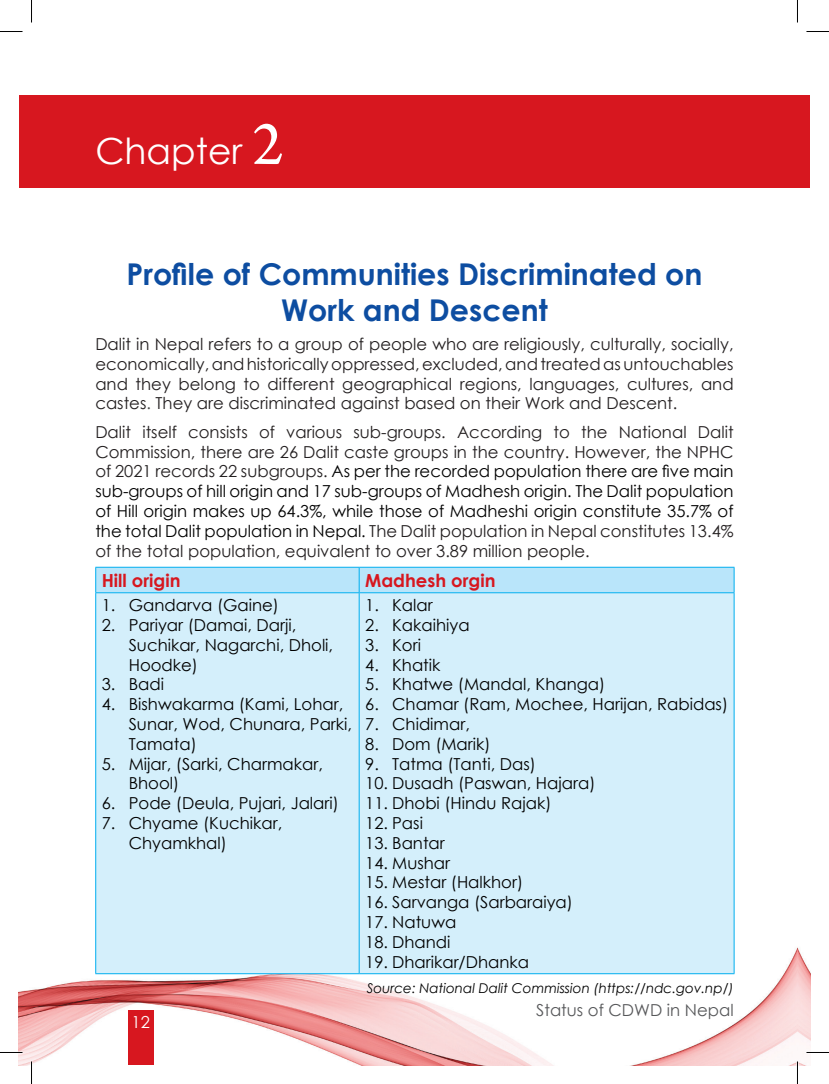
<style>
.page{position:relative;width:829px;height:1084px;background:#fff}
.page>*{position:absolute;margin:0;border:0;box-sizing:border-box;transform-origin:0 0}
.chapter{font:36px "Century Gothic";color:#fff}
.chapter-2{font:700 30px/36px "Century Gothic";color:#0d4da1;text-align:center}
.sub_head{font:700 18px "Century Gothic";color:#d7171f}
.body_text{font:16.5px/19.8px "Century Gothic";color:#231f20;text-align:justify}
.t1{font:16.5px/19.8px "Century Gothic";color:#000}
.t2{font:16.5px "Century Gothic";color:#57585a}
.t3{font:16.5px "Century Gothic";color:#fff}
.t4{font:italic 13.5px "Century Gothic";color:#000}
.s1{font-family:"Arno Pro";font-size:66px}
.s2{color:#494949}
.s3{color:#000}
</style>
<div class="page">
<img style="left:19px;top:938px;width:791px;height:127px">
<div style="left:128px;top:1010px;width:26px;height:55px;background:#d7171f"></div>
<div style="left:96px;top:593px;width:637px;height:380px;background:#d4effb"></div>
<div style="left:95px;top:567px;width:639px;height:25px;background:#b9e5fa"></div>
<hr style="left:95px;top:592px;width:264px;height:1px;background:#00aeef">
<hr style="left:95px;top:593px;width:1px;height:380px;background:#00aeef">
<hr style="left:359px;top:592px;width:375px;height:1px;background:#00aeef">
<hr style="left:359px;top:593px;width:1px;height:380px;background:#00aeef">
<hr style="left:733px;top:593px;width:1px;height:380px;background:#00aeef">
<hr style="left:95px;top:973px;width:264px;height:1px;background:#00aeef">
<hr style="left:359px;top:973px;width:375px;height:1px;background:#00aeef">
<div style="left:19px;top:95px;width:778px;height:93px;background:#d7171f"></div>
<div style="left:797px;top:95px;width:13px;height:93px;background:#d7171f"></div>
<hr style="left:0;top:1051px;width:22px;height:2px;background:#fff">
<hr style="left:806px;top:1051px;width:22px;height:2px;background:#fff">
<hr style="left:796px;top:1061px;width:2px;height:22px;background:#fff">
<svg style="left:0;top:31px;width:22px;height:1px"></svg>
<svg style="left:806px;top:31px;width:22px;height:1px"></svg>
<svg style="left:0;top:1052px;width:22px;height:1px"></svg>
<svg style="left:806px;top:1052px;width:22px;height:1px"></svg>
<svg style="left:31px;top:0;width:1px;height:23px"></svg>
<svg style="left:31px;top:1061px;width:1px;height:22px"></svg>
<svg style="left:797px;top:0;width:1px;height:23px"></svg>
<svg style="left:797px;top:1061px;width:1px;height:22px"></svg>
<p class="chapter" style="left:95px;top:126px;width:190px">Chapter <span class="s1">2</span></p>
<p class="chapter-2" style="left:127px;top:255px;width:577px">Profile of Communities Discriminated on<br>Work and Descent</p>
<p class="body_text" style="left:95px;top:334px;width:639px">Dalit in Nepal refers to a group of people who are religiously, culturally, socially, economically, and historically oppressed, excluded, and treated as untouchables and they belong to different geographical regions, languages, cultures, and castes<span class="s2">.</span> They are discriminated against based on their Work and Descent.</p>
<p class="body_text" style="left:95px;top:421px;width:639px">Dalit itself consists of various sub-groups. According to the National Dalit Commission, there are 26 Dalit caste groups in the country. However, the NPHC of 2021 records 22 subgroups. <span class="s3">As per the recorded population there are five main sub-groups of hill origin and 17 sub-groups of Madhesh origin. The Dalit population of Hill origin makes up 64.3%, while those of Madheshi origin constitute 35.7% of the total Dalit population in Nepal.</span> The Dalit population in Nepal constitutes 13.4% of the total population, equivalent to over 3.89 million people.</p>
<p class="sub_head" style="left:102px;top:566px;width:80px">Hill origin</p>
<p class="sub_head" style="left:365px;top:566px;width:132px">Madhesh orgin</p>
<p class="t1" style="left:102px;top:595px;width:179px">1. Gandarva (Gaine)</p>
<p class="t1" style="left:129px;top:615px;width:206px;text-indent:-27px">2. Pariyar (Damai, Darji,<br>Suchikar, Nagarchi, Dholi,<br>Hoodke)</p>
<p class="t1" style="left:102px;top:674px;width:64px">3. Badi</p>
<p class="t1" style="left:129px;top:694px;width:225px;text-indent:-27px">4. Bishwakarma (Kami, Lohar,<br>Sunar, Wod, Chunara, Parki,<br>Tamata)</p>
<p class="t1" style="left:129px;top:753px;width:196px;text-indent:-27px">5. Mijar, (Sarki, Charmakar,<br>Bhool)</p>
<p class="t1" style="left:102px;top:793px;width:238px">6. Pode (Deula, Pujari, Jalari)</p>
<p class="t1" style="left:129px;top:813px;width:155px;text-indent:-27px">7. Chyame (Kuchikar,<br>Chyamkhal)</p>
<p class="t1" style="left:365px;top:595px;width:69px">1. Kalar</p>
<p class="t1" style="left:365px;top:615px;width:106px">2. Kakaihiya</p>
<p class="t1" style="left:365px;top:634px;width:57px">3. Kori</p>
<p class="t1" style="left:365px;top:654px;width:77px">4. Khatik</p>
<p class="t1" style="left:365px;top:674px;width:241px">5. Khatwe (Mandal, Khanga)</p>
<p class="t1" style="left:365px;top:694px;width:364px">6. Chamar (Ram, Mochee, Harijan, Rabidas)</p>
<p class="t1" style="left:365px;top:714px;width:106px">7. Chidimar,</p>
<p class="t1" style="left:365px;top:733px;width:127px">8. Dom (Marik)</p>
<p class="t1" style="left:365px;top:753px;width:172px">9. Tatma (Tanti, Das)</p>
<p class="t1" style="left:365px;top:773px;width:232px">10. Dusadh (Paswan, Hajara)</p>
<p class="t1" style="left:365px;top:793px;width:188px">11. Dhobi (Hindu Rajak)</p>
<p class="t1" style="left:365px;top:813px;width:59px">12. Pasi</p>
<p class="t1" style="left:365px;top:832px;width:81px">13. Bantar</p>
<p class="t1" style="left:365px;top:852px;width:86px">14. Mushar</p>
<p class="t1" style="left:365px;top:872px;width:159px">15. Mestar (Halkhor)</p>
<p class="t1" style="left:365px;top:892px;width:209px">16. Sarvanga (Sarbaraiya)</p>
<p class="t1" style="left:365px;top:912px;width:93px">17. Natuwa</p>
<p class="t1" style="left:365px;top:931px;width:87px">18. Dhandi</p>
<p class="t1" style="left:365px;top:951px;width:165px">19. Dharikar/Dhanka</p>
<p class="t4" style="left:366px;top:978px;width:368px">Source: National Dalit Commission (https://ndc.gov.np/)</p>
<p class="t3" style="left:132px;top:1010px;width:20px">12</p>
<p class="t2" style="left:536px;top:998px;width:199px">Status of CDWD in Nepal</p>
</div>
